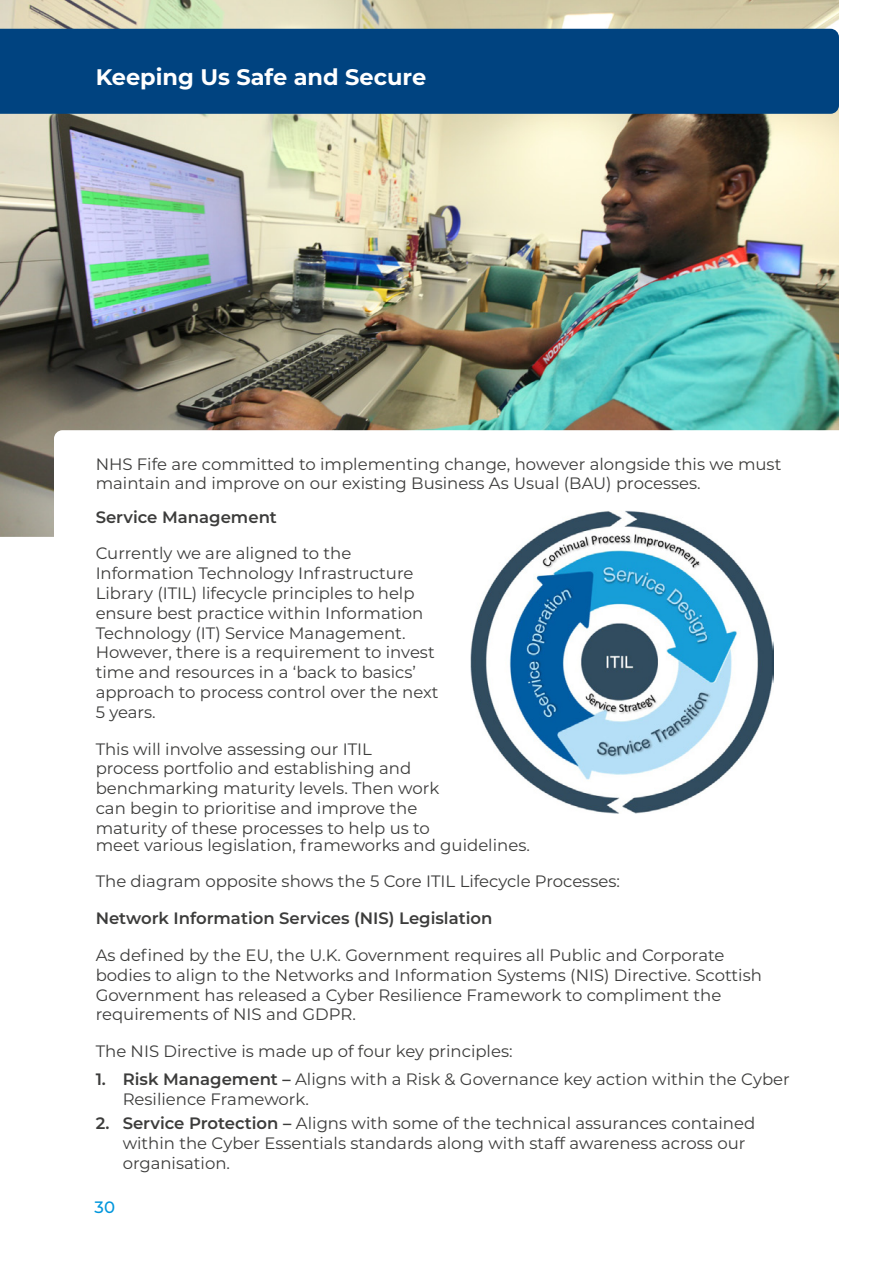
<style>
.page{position:relative;width:893px;height:1263px;background:#fff}
.page>*{position:absolute;margin:0;border:0;box-sizing:border-box;transform-origin:0 0}
.t1{font:700 22.5px "Montserrat";color:#fff}
.t2{font:16.5px/19.8px "Montserrat";color:#3c3c3b}
.t3{font:600 16.5px "Montserrat";color:#3c3c3b}
.t4{font:500 16.5px "Montserrat";color:#0096dc}
.s1{font-weight:600}
</style>
<div class="page">
<img style="left:0;top:0;width:839px;height:537px">
<div style="left:54px;top:430px;width:822px;height:633px;background:#fff;border-radius:9px"></div>
<img style="left:470px;top:511px;width:303px;height:302px">
<div style="left:0;top:29px;width:839px;height:85px;background:#004380"></div>
<h1 class="t1" style="left:96px;top:61px;width:332px">Keeping Us Safe and Secure</h1>
<p class="t2" style="left:96px;top:453px;width:687px">NHS Fife are committed to implementing change, however alongside this we must maintain and improve on our existing Business As Usual (BAU) processes.</p>
<p class="t3" style="left:96px;top:505px;width:183px">Service Management</p>
<p class="t2" style="left:96px;top:543px;width:344px">Currently we are aligned to the Information Technology Infrastructure Library (ITIL) lifecycle principles to help ensure best practice within Information Technology (IT) Service Management.<br>However, there is a requirement to invest time and resources in a ‘back to basics’ approach to process control over the next 5 years.</p>
<p class="t2" style="left:96px;top:738px;width:345px">This will involve assessing our ITIL process portfolio and establishing and benchmarking maturity levels. Then work can begin to prioritise and improve the maturity of these processes to help us to</p>
<p class="t2" style="left:96px;top:834px;width:436px">meet various legislation, frameworks and guidelines.</p>
<p class="t2" style="left:96px;top:871px;width:526px">The diagram opposite shows the 5 Core ITIL Lifecycle Processes:</p>
<p class="t3" style="left:96px;top:906px;width:398px">Network Information Services (NIS) Legislation</p>
<p class="t2" style="left:96px;top:945px;width:668px">As defined by the EU, the U.K. Government requires all Public and Corporate bodies to align to the Networks and Information Systems (NIS) Directive. Scottish Government has released a Cyber Resilience Framework to compliment the requirements of NIS and GDPR.</p>
<p class="t2" style="left:96px;top:1041px;width:418px">The NIS Directive is made up of four key principles:</p>
<p class="t2" style="left:123px;top:1069px;width:669px;text-indent:-27px"><span class="s1">1. Risk Management –</span> Aligns with a Risk &amp; Governance key action within the Cyber<br>Resilience Framework.</p>
<p class="t2" style="left:123px;top:1113px;width:634px;text-indent:-27px"><span class="s1">2. Service Protection –</span> Aligns with some of the technical assurances contained within the Cyber Essentials standards along with staff awareness across our organisation.</p>
<p class="t4" style="left:95px;top:1195px;width:22px">30</p>
</div>
